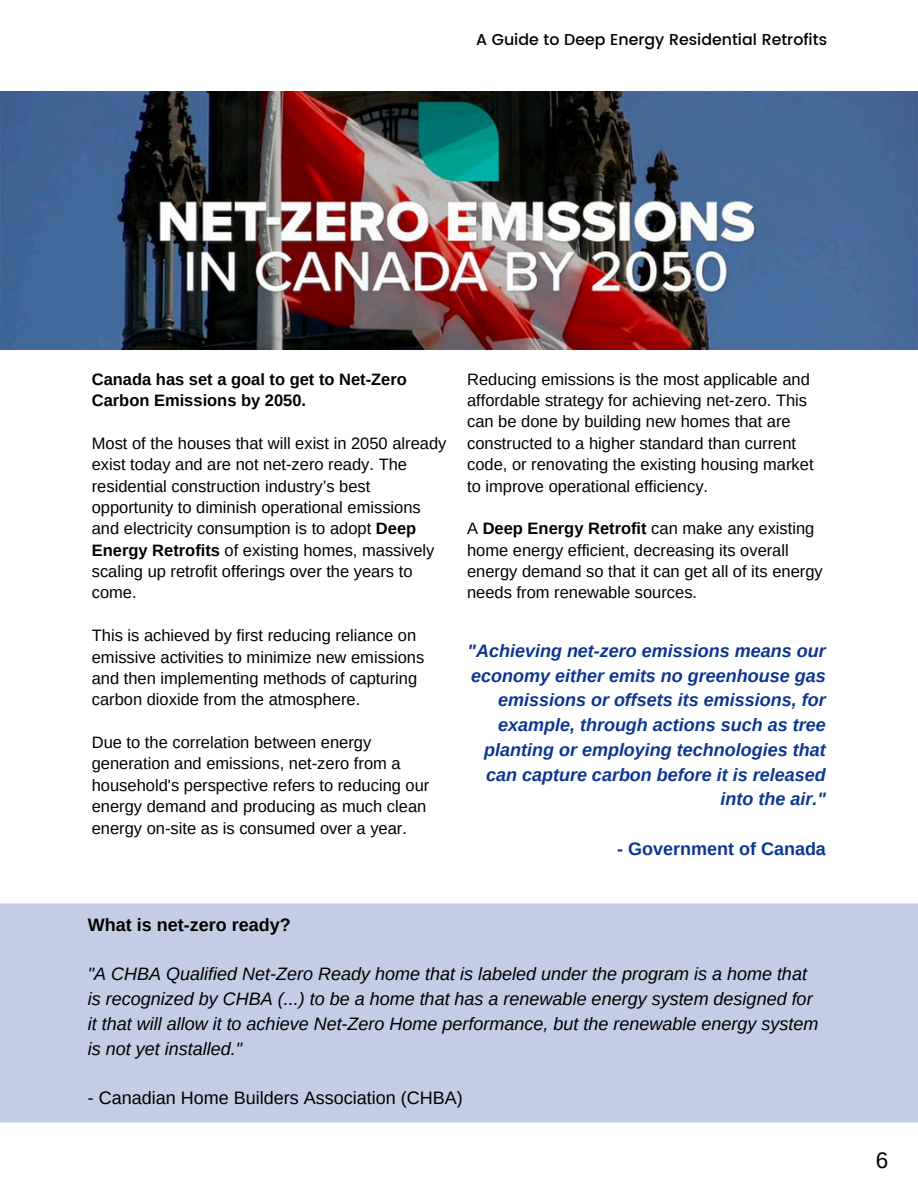
<style>
.page{position:relative;width:918px;height:1188px;background:#fff}
.page>*{position:absolute;margin:0;border:0;box-sizing:border-box;transform-origin:0 0}
.t1{font:22.5px "Arimo";color:#000}
.t2{font:italic 18px/24.8px "Arimo";color:#000}
.t3{font:italic 700 18px/24.8px "Arimo";color:#0d3692;text-align:right}
.t4{font:18px "Arimo";color:#000}
.t5{font:700 18px "Arimo";color:#000}
.t6{font:700 18px "Arimo";color:#0d3692}
.t7{font:16.5px/21.3px "Arimo";color:#000}
.t8{font:700 16.5px/21.3px "Arimo";color:#000}
.t9{font:500 15.75px "Poppins";color:#000}
.s1{font-weight:700}
</style>
<div class="page">
<img style="left:0;top:92px;width:918px;height:257px">
<div style="left:0;top:903px;width:918px;height:220px;background:#c3cde4"></div>
<h3 class="t9" style="left:476px;top:30px;width:352px">A Guide to Deep Energy Residential Retrofits</h3>
<p class="t8" style="left:92px;top:368px;width:317px">Canada has set a goal to get to Net-Zero<br>Carbon Emissions by 2050.</p>
<p class="t7" style="left:92px;top:432px;width:356px">Most of the houses that will exist in 2050 already exist today and are not net-zero ready. The residential construction industry’s best opportunity to diminish operational emissions and electricity consumption is to adopt <span class="s1">Deep Energy Retrofits</span> of existing homes, massively scaling up retrofit offerings over the years to come.</p>
<h2 class="t7" style="left:92px;top:625px;width:334px">This is achieved by first reducing reliance on emissive activities to minimize new emissions and then implementing methods of capturing carbon dioxide from the atmosphere.</h2>
<h3 class="t7" style="left:92px;top:732px;width:339px">Due to the correlation between energy generation and emissions, net-zero from a household's perspective refers to reducing our energy demand and producing as much clean energy on-site as is consumed over a year.</h3>
<h3 class="t7" style="left:467px;top:368px;width:348px">Reducing emissions is the most applicable and affordable strategy for achieving net-zero. This can be done by building new homes that are constructed to a higher standard than current code, or renovating the existing housing market to improve operational efficiency.</h3>
<h3 class="t7" style="left:467px;top:518px;width:357px">A <span class="s1">Deep Energy Retrofit</span> can make any existing home energy efficient, decreasing its overall energy demand so that it can get all of its energy needs from renewable sources.</h3>
<h3 class="t3" style="left:468px;top:638px;width:360px">"Achieving net-zero emissions means our economy either emits no greenhouse gas emissions or offsets its emissions, for example, through actions such as tree planting or employing technologies that can capture carbon before it is released into the air."</h3>
<h3 class="t6" style="left:617px;top:839px;width:210px">- Government of Canada</h3>
<h2 class="t5" style="left:88px;top:915px;width:204px">What is net-zero ready?</h2>
<h2 class="t2" style="left:88px;top:962px;width:732px">"A CHBA Qualified Net-Zero Ready home that is labeled under the program is a home that is recognized by CHBA (...) to be a home that has a renewable energy system designed for it that will allow it to achieve Net-Zero Home performance, but the renewable energy system is not yet installed."</h2>
<h2 class="t4" style="left:88px;top:1088px;width:376px">- Canadian Home Builders Association (CHBA)</h2>
<h1 class="t1" style="left:876px;top:1147px;width:14px">6</h1>
</div>
